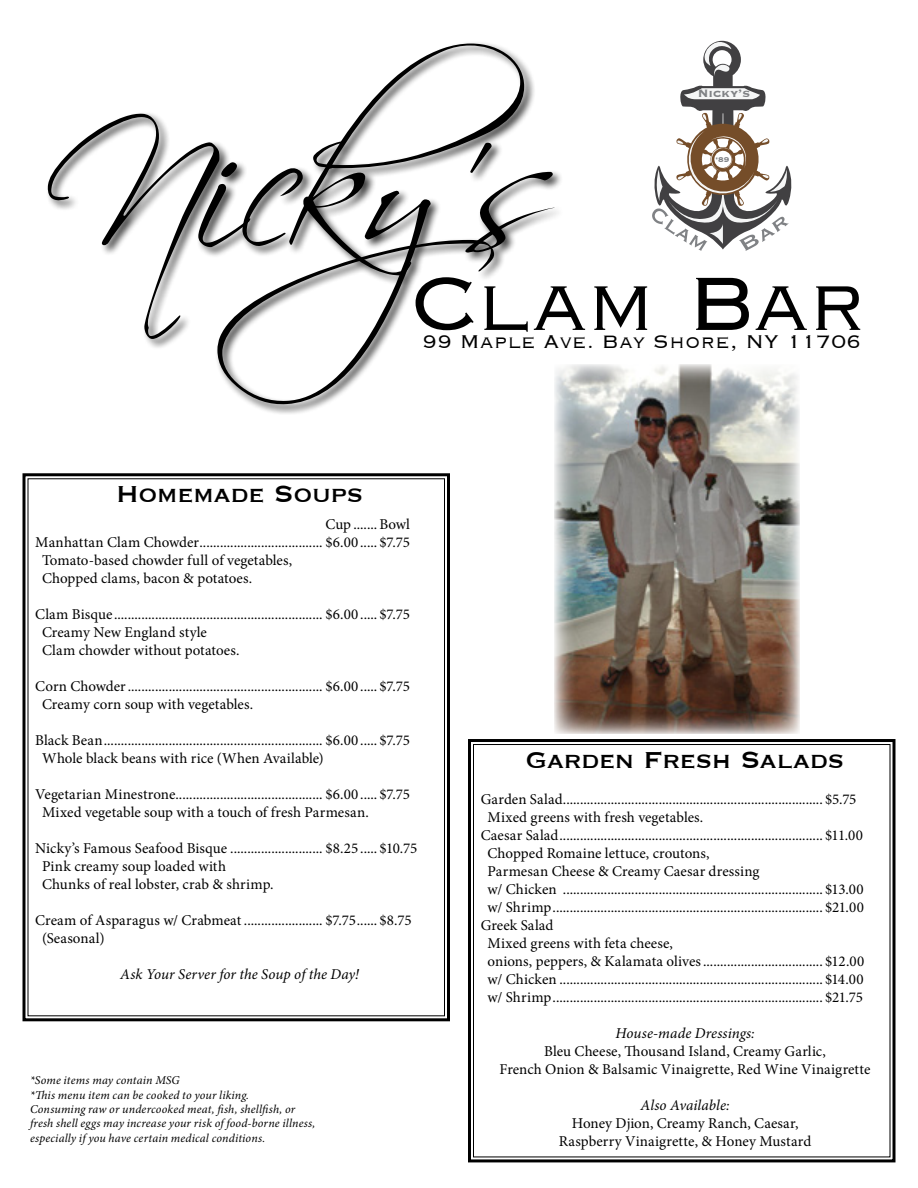
<style>
.page{position:relative;width:918px;height:1188px;background:#fff}
.page>*{position:absolute;margin:0;border:0;box-sizing:border-box;transform-origin:0 0}
.t1{font:180px "Scriptina";color:#000}
.t2{font:300 99px "Copperplate";letter-spacing:-.02em;color:#000}
.t3{font:30px "Copperplate";letter-spacing:-.02em;color:#000}
.t4{font:300 24px "Copperplate";letter-spacing:.01em;color:#000}
.t5{font:15px/18px "Minion Pro";letter-spacing:.005em;color:#000}
.t6{font:italic 15px "Minion Pro";letter-spacing:.005em;color:#000}
.t7{font:700 13.8px "Copperplate";color:#808285}
.t8{font:italic 12px/14.4px "Minion Pro";letter-spacing:.015em;color:#000}
.t9{font:700 9.3px "Copperplate";color:#808285}
</style>
<div class="page">
<div style="left:46px;top:42px;width:519px;height:373px;background:#000;opacity:.75"></div>
<svg style="left:652px;top:40px;width:140px;height:211px"></svg>
<svg style="left:22px;top:473px;width:428px;height:549px"></svg>
<svg style="left:27px;top:478px;width:419px;height:539px"></svg>
<svg style="left:468px;top:739px;width:428px;height:424px"></svg>
<svg style="left:472px;top:744px;width:419px;height:414px"></svg>
<img style="left:554px;top:364px;width:246px;height:369px">
<h1 class="t1" style="left:44px;top:78px;width:596px">Nicky’s</h1>
<p class="t7" style="left:698px;top:85px;width:54px">Nicky’s</p>
<p class="t9" style="left:716px;top:153px;width:15px">‘89</p>
<h2 class="t2" style="left:410px;top:239px;width:459px">Clam Bar</h2>
<h3 class="t4" style="left:423px;top:326px;width:440px">99 Maple Ave. Bay Shore, NY 11706</h3>
<h3 class="t3" style="left:116px;top:474px;width:249px">Homemade Soups</h3>
<p class="t5" style="left:326px;top:515px;width:86px">Cup .......Bowl</p>
<p class="t5" style="left:35px;top:533px;width:376px">Manhattan Clam Chowder.................................... $6.00..... $7.75</p>
<p class="t5" style="left:42px;top:551px;width:252px">Tomato-based chowder full of vegetables,</p>
<p class="t5" style="left:42px;top:569px;width:212px">Chopped clams, bacon &amp; potatoes.</p>
<p class="t5" style="left:42px;top:605px;width:369px;text-indent:-7px">Clam Bisque............................................................. $6.00..... $7.75<br>Creamy New England style<br>Clam chowder without potatoes.</p>
<p class="t5" style="left:42px;top:677px;width:369px;text-indent:-7px">Corn Chowder......................................................... $6.00..... $7.75<br>Creamy corn soup with vegetables.</p>
<p class="t5" style="left:42px;top:731px;width:369px;text-indent:-7px">Black Bean................................................................ $6.00..... $7.75<br>Whole black beans with rice (When Available)</p>
<p class="t5" style="left:42px;top:785px;width:369px;text-indent:-7px">Vegetarian Minestrone........................................... $6.00..... $7.75<br>Mixed vegetable soup with a touch of fresh Parmesan.</p>
<p class="t5" style="left:42px;top:839px;width:377px;text-indent:-7px">Nicky’s Famous Seafood Bisque ........................... $8.25 ..... $10.75<br>Pink creamy soup loaded with<br>Chunks of real lobster, crab &amp; shrimp.</p>
<p class="t5" style="left:42px;top:911px;width:371px;text-indent:-7px">Cream of Asparagus w/ Crabmeat ....................... $7.75...... $8.75 (Seasonal)</p>
<p class="t6" style="left:120px;top:964px;width:240px">Ask Your Server for the Soup of the Day!</p>
<p class="t8" style="left:30px;top:1073px;width:287px">*Some items may contain MSG<br>*This menu item can be cooked to your liking.<br>Consuming raw or undercooked meat, fish, shellfish, or fresh shell eggs may increase your risk of food-borne illness, especially if you have certain medical conditions.</p>
<h3 class="t3" style="left:526px;top:740px;width:320px">Garden Fresh Salads</h3>
<p class="t5" style="left:481px;top:790px;width:377px">Garden Salad............................................................................ $5.75</p>
<p class="t5" style="left:488px;top:808px;width:217px">Mixed greens with fresh vegetables.</p>
<p class="t5" style="left:481px;top:826px;width:384px">Caesar Salad............................................................................. $11.00</p>
<p class="t5" style="left:488px;top:844px;width:224px">Chopped Romaine lettuce, croutons,</p>
<p class="t5" style="left:488px;top:862px;width:274px">Parmesan Cheese &amp; Creamy Caesar dressing</p>
<p class="t5" style="left:488px;top:880px;width:378px">w/ Chicken ............................................................................ $13.00</p>
<p class="t5" style="left:488px;top:898px;width:378px">w/ Shrimp............................................................................... $21.00</p>
<p class="t5" style="left:481px;top:916px;width:74px">Greek Salad</p>
<p class="t5" style="left:488px;top:934px;width:187px">Mixed greens with feta cheese,</p>
<p class="t5" style="left:488px;top:952px;width:378px">onions, peppers, &amp; Kalamata olives................................... $12.00</p>
<p class="t5" style="left:488px;top:970px;width:378px">w/ Chicken ............................................................................. $14.00</p>
<p class="t5" style="left:488px;top:988px;width:377px">w/ Shrimp............................................................................... $21.75</p>
<p class="t6" style="left:615px;top:1023px;width:141px">House-made Dressings:</p>
<p class="t5" style="left:500px;top:1042px;width:372px;text-align:center">Bleu Cheese, Thousand Island, Creamy Garlic,<br>French Onion &amp; Balsamic Vinaigrette, Red Wine Vinaigrette</p>
<p class="t6" style="left:640px;top:1095px;width:91px">Also Available:</p>
<p class="t5" style="left:559px;top:1114px;width:254px;text-align:center">Honey Djion, Creamy Ranch, Caesar,<br>Raspberry Vinaigrette, &amp; Honey Mustard</p>
</div>
